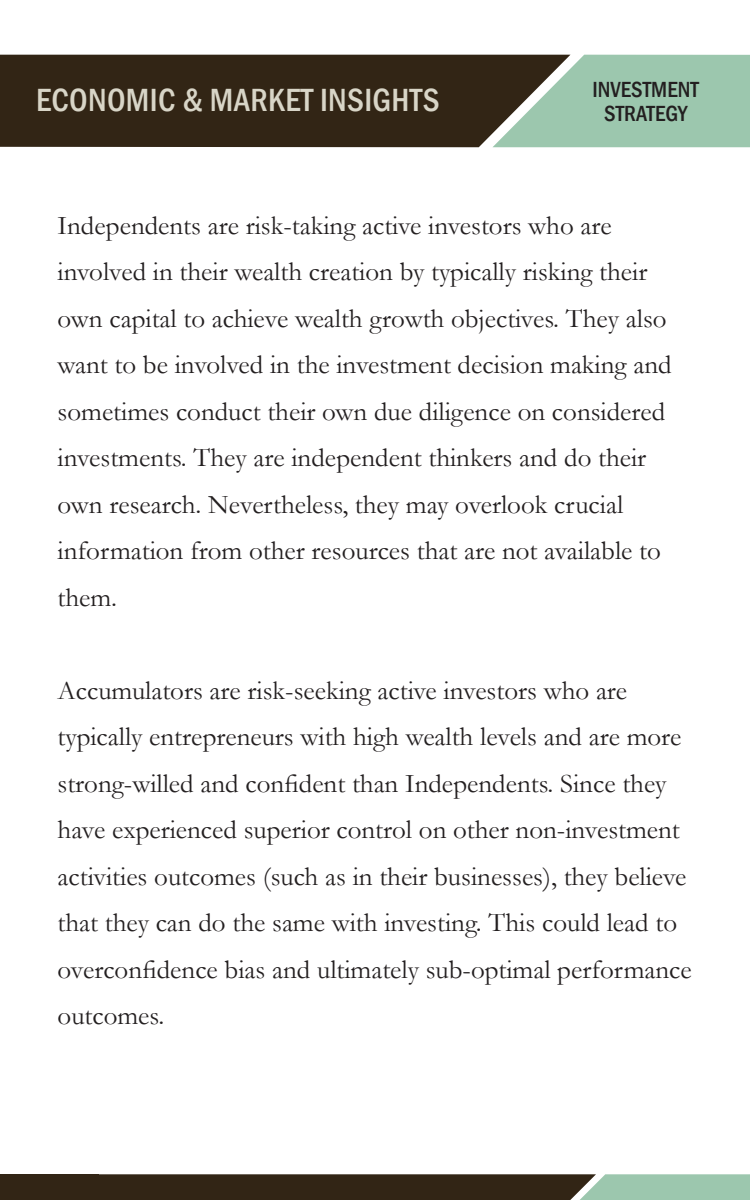
<style>
.page{position:relative;width:750px;height:1200px;background:#fff}
.page>*{position:absolute;margin:0;border:0;box-sizing:border-box;transform-origin:0 0}
.t1{font:500 condensed 33px "Franklin Gothic";letter-spacing:.01em;color:#d8d5c7}
.t2{font:27px/46.5px "Garamond";color:#231f20}
.t3{font:500 condensed 22.5px "Franklin Gothic";color:#231f20}
</style>
<div class="page">
<svg style="left:99px;top:1174px;width:651px;height:26px;background:#50513f"></svg>
<div style="left:0;top:1174px;width:99px;height:26px;background:#322515"></div>
<div style="left:571px;top:55px;width:179px;height:92px;background:#9cc7ae"></div>
<svg style="left:0;top:55px;width:571px;height:92px;background:#3c3323"></svg>
<p class="t1" style="left:36px;top:79px;width:405px">ECONOMIC &amp; MARKET INSIGHTS</p>
<p class="t3" style="left:592px;top:75px;width:108px">INVESTMENT</p>
<p class="t3" style="left:604px;top:99px;width:85px">STRATEGY</p>
<p class="t2" style="left:58px;top:201px;width:616px">Independents are risk-taking active investors who are involved in their wealth creation by typically risking their own capital to achieve wealth growth objectives. They also want to be involved in the investment decision making and sometimes conduct their own due diligence on considered investments. They are independent thinkers and do their own research. Nevertheless, they may overlook crucial information from other resources that are not available to them.</p>
<p class="t2" style="left:58px;top:666px;width:636px">Accumulators are risk-seeking active investors who are typically entrepreneurs with high wealth levels and are more strong-willed and confident than Independents. Since they have experienced superior control on other non-investment activities outcomes (such as in their businesses), they believe that they can do the same with investing. This could lead to overconfidence bias and ultimately sub-optimal performance outcomes.</p>
</div>
